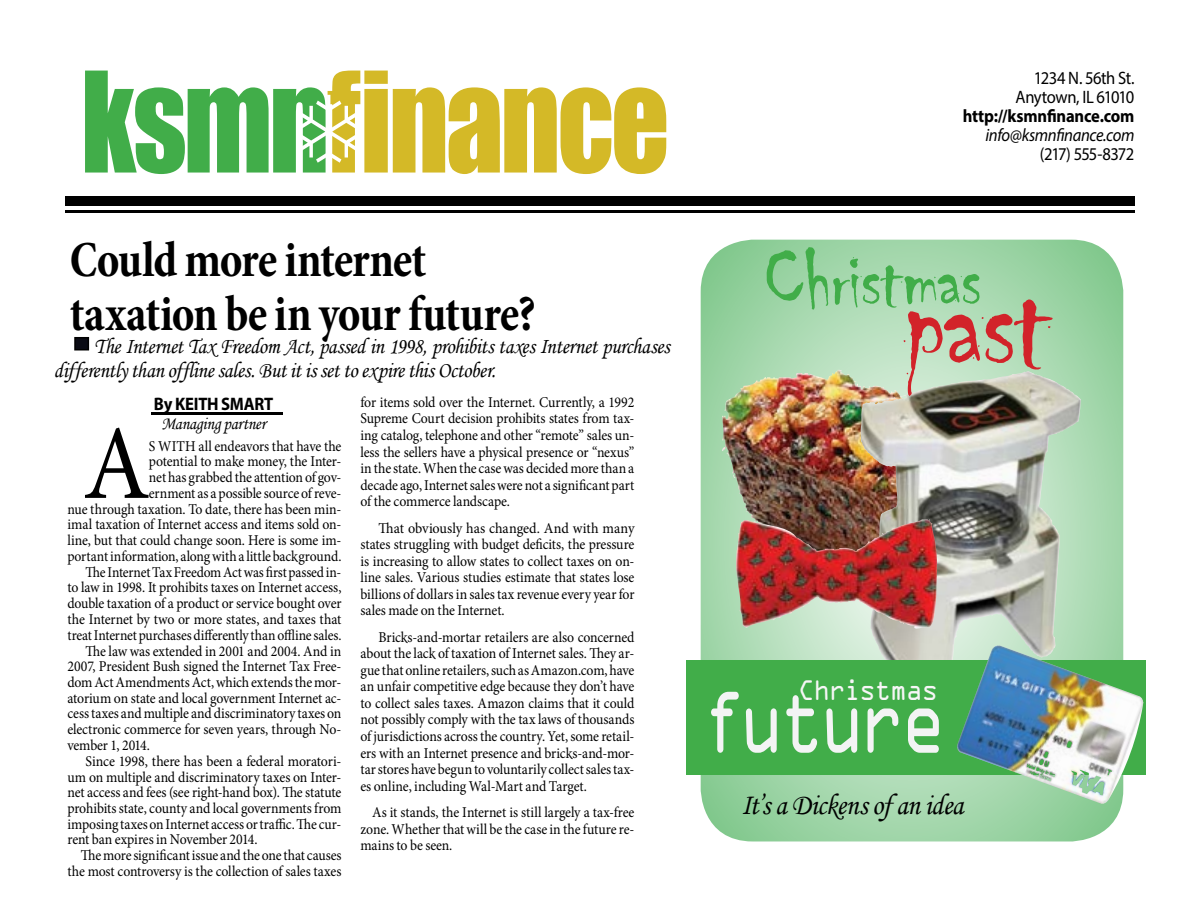
<style>
.page{position:relative;width:1188px;height:918px;background:#fff}
.page>*{position:absolute;margin:0;border:0;box-sizing:border-box;transform-origin:0 0}
.t1{font:129px "Impact";letter-spacing:-.03em;color:#d4b927;scale:.89 1}
.t2{font:105.75px "Minion Pro";color:#000;scale:.92 1}
.t3{font:93.9px "OCRA Extended";letter-spacing:-.06em;color:#f3f4f4;scale:.79 1}
.t4{font:87px "Chiller";letter-spacing:-.015em;color:#41ad49;scale:.92 1}
.t5{font:700 condensed 51px/53.4px "Minion Pro";letter-spacing:-.025em;color:#000;scale:.92 1}
.t6{font:30px "Monotype Corsiva";letter-spacing:-.015em;color:#000;scale:.92 1}
.t7{font:30px "OCRA Extended";letter-spacing:-.04em;color:#f6f6f6;scale:.92 1}
.t8{font:22.5px/23.5px "Monotype Corsiva";letter-spacing:-.015em;color:#000;scale:.92 1}
.t9{font:18.15px "Monotype Corsiva";letter-spacing:-.01em;color:#000;scale:.92 1}
.t10{font:700 18.15px "Myriad Pro";letter-spacing:-.01em;color:#000;scale:.92 1}
.t11{font:18px/18.9px "Myriad Pro";letter-spacing:-.035em;color:#000;text-align:right;scale:.92 1}
.t12{font:700 18px "Myriad Pro";letter-spacing:-.015em;color:#000;scale:.92 1}
.t13{font:italic 18px "Myriad Pro";letter-spacing:-.02em;color:#000;scale:.92 1}
.t14{font:18px "Myriad Pro";letter-spacing:-.055em;color:#000;scale:.92 1}
.t15{font:15px/16.6px "Minion Pro";letter-spacing:-.01em;color:#000;text-align:justify;scale:.92 1}
.t16{font:15px/16.6px "Minion Pro";letter-spacing:-.01em;color:#000;text-align:justify;scale:.94 1}
.t17{font:15px "Minion Pro";letter-spacing:-.01em;color:#000;scale:.91 1}
.t18{font:15px "Minion Pro";letter-spacing:-.01em;color:#000;scale:.93 1}
.s1{color:#41ad49}
.s2{font-size:144px;color:#d2232a}
</style>
<div class="page">
<div style="left:65px;top:196px;width:1069px;height:10px;background:#000"></div>
<hr style="left:65px;top:211px;width:1069px;height:2px;background:#000">
<hr style="left:152px;top:412px;width:131px;height:3px;background:#000">
<svg style="left:701px;top:240px;width:422px;height:601px;background:#a5d5ac"></svg>
<img style="left:722px;top:370px;width:305px;height:191px">
<img style="left:860px;top:371px;width:167px;height:289px">
<img style="left:736px;top:520px;width:201px;height:109px">
<div style="left:686px;top:660px;width:459px;height:114px;background:#41ad49"></div>
<img style="left:957px;top:645px;width:186px;height:159px">
<div style="left:74px;top:337px;width:15px;height:14px;background:#0a0b14;border:2px solid #000"></div>
<h1 class="t1" style="left:81px;top:22px;width:663px"><span class="s1">ksmn</span>finance</h1>
<p class="t11" style="left:1016px;top:68px;width:131px">1234 N. 56th St.<br>Anytown, IL 61010</p>
<p class="t12" style="left:963px;top:104px;width:188px">http://ksmnfinance.com</p>
<p class="t13" style="left:985px;top:123px;width:163px">info@ksmnfinance.com</p>
<p class="t14" style="left:1040px;top:142px;width:104px">(217) 555-8372</p>
<h3 class="t5" style="left:70px;top:233px;width:508px">Could more internet taxation be in your future?</h3>
<h3 class="t8" style="left:54px;top:335px;width:671px;text-indent:40px">The Internet Tax Freedom Act, passed in 1998, prohibits taxes Internet purchases differently than offline sales. But it is set to expire this October.</h3>
<p class="t10" style="left:154px;top:392px;width:131px">By KEITH SMART</p>
<p class="t9" style="left:161px;top:412px;width:115px">Managing partner</p>
<h2 class="t2" style="left:83px;top:393px;width:75px">A</h2>
<p class="t15" style="left:149px;top:438px;width:211px">S WITH all endeavors that have the</p>
<p class="t15" style="left:149px;top:453px;width:211px">potential to make money, the Inter-</p>
<p class="t15" style="left:149px;top:469px;width:211px">net has grabbed the attention of gov-</p>
<p class="t15" style="left:149px;top:485px;width:211px">ernment as a possible source of reve-</p>
<p class="t15" style="left:68px;top:501px;width:299px">nue through taxation. To date, there has been min-</p>
<p class="t15" style="left:68px;top:516px;width:299px">imal taxation of Internet access and items sold on-</p>
<p class="t15" style="left:68px;top:532px;width:299px">line, but that could change soon. Here is some im-</p>
<p class="t15" style="left:68px;top:548px;width:299px">portant information, along with a little background.</p>
<p class="t17" style="left:86px;top:562px;width:283px">The Internet Tax Freedom Act was first passed in-</p>
<p class="t15" style="left:68px;top:579px;width:299px">to law in 1998. It prohibits taxes on Internet access,</p>
<p class="t15" style="left:68px;top:595px;width:299px">double taxation of a product or service bought over</p>
<p class="t15" style="left:68px;top:611px;width:299px">the Internet by two or more states, and taxes that</p>
<p class="t17" style="left:68px;top:625px;width:303px">treat Internet purchases differently than offline sales.</p>
<p class="t15" style="left:86px;top:643px;width:280px">The law was extended in 2001 and 2004. And in</p>
<p class="t15" style="left:68px;top:658px;width:299px">2007, President Bush signed the Internet Tax Free-</p>
<p class="t15" style="left:68px;top:674px;width:299px">dom Act Amendments Act, which extends the mor-</p>
<p class="t15" style="left:68px;top:690px;width:299px">atorium on state and local government Internet ac-</p>
<p class="t15" style="left:68px;top:705px;width:299px">cess taxes and multiple and discriminatory taxes on</p>
<p class="t15" style="left:68px;top:721px;width:299px">electronic commerce for seven years, through No-</p>
<p class="t15" style="left:68px;top:737px;width:91px">vember 1, 2014.</p>
<p class="t18" style="left:86px;top:751px;width:277px">Since 1998, there has been a federal moratori-</p>
<p class="t15" style="left:68px;top:769px;width:299px">um on multiple and discriminatory taxes on Inter-</p>
<p class="t15" style="left:68px;top:784px;width:299px">net access and fees (see right-hand box). The statute</p>
<p class="t15" style="left:68px;top:800px;width:299px">prohibits state, county and local governments from</p>
<p class="t15" style="left:68px;top:816px;width:299px">imposing taxes on Internet access or traffic. The cur-</p>
<p class="t15" style="left:68px;top:831px;width:208px">rent ban expires in November 2014.</p>
<p class="t15" style="left:81px;top:847px;width:285px">The more significant issue and the one that causes</p>
<p class="t15" style="left:68px;top:863px;width:299px">the most controversy is the collection of sales taxes</p>
<p class="t15" style="left:360px;top:394px;width:299px">for items sold over the Internet. Currently, a 1992<br>Supreme Court decision prohibits states from tax&shy;ing catalog, telephone and other “remote” sales un&shy;less the sellers have a physical presence or “nexus” in the state. When the case was decided more than a decade ago, Internet sales were not a significant part of the commerce landscape.</p>
<p class="t16" style="left:360px;top:519px;width:293px;text-indent:18px">That obviously has changed. And with many states struggling with budget deficits, the pressure is increasing to allow states to collect taxes on on&shy;line sales. Various studies estimate that states lose billions of dollars in sales tax revenue every year for sales made on the Internet.</p>
<p class="t15" style="left:360px;top:628px;width:299px;text-indent:18px">Bricks-and-mortar retailers are also concerned about the lack of taxation of Internet sales. They ar&shy;gue that online retailers, such as Amazon.com, have an unfair competitive edge because they don’t have to collect sales taxes. Amazon claims that it could not possibly comply with the tax laws of thousands of jurisdictions across the country. Yet, some retail&shy;ers with an Internet presence and bricks-and-mor&shy;tar stores have begun to voluntarily collect sales tax&shy;es online, including Wal-Mart and Target.</p>
<p class="t15" style="left:360px;top:804px;width:299px;text-indent:12px">As it stands, the Internet is still largely a tax-free zone. Whether that will be the case in the future re&shy;mains to be seen.</p>
<h3 class="t4" style="left:764px;top:231px;width:314px">Christmas<span class="s2">past</span></h3>
<h3 class="t7" style="left:798px;top:674px;width:154px">Christmas</h3>
<h3 class="t3" style="left:702px;top:672px;width:310px">future</h3>
<h3 class="t6" style="left:741px;top:787px;width:243px">It’s a Dickens of an idea</h3>
</div>
